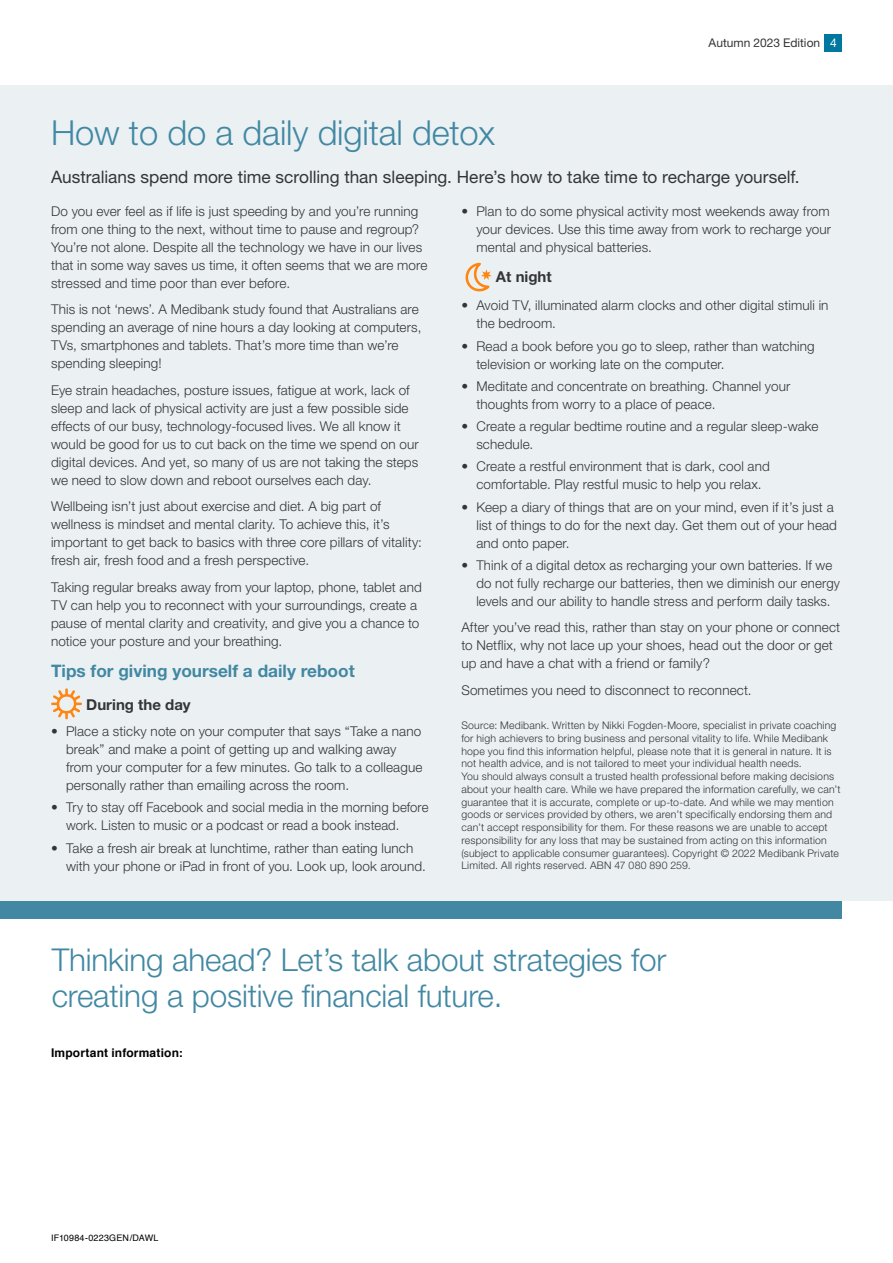
<style>
.page{position:relative;width:893px;height:1263px;background:#fff}
.page>*{position:absolute;margin:0;border:0;box-sizing:border-box;transform-origin:0 0}
.t1{font:300 34.5px "Helvetica Neue LT Std";letter-spacing:-.005em;color:#4288a3}
.t2{font:300 31.5px/36px "Helvetica Neue LT Std";letter-spacing:-.005em;color:#4288a3}
.t3{font:17.25px "Helvetica Neue LT Std";color:#353538}
.t4{font:700 17.25px "Helvetica Neue LT Std";color:#4288a3}
.t5{font:700 15px "Helvetica Neue LT Std";color:#353538}
.t6{font:300 13.5px/18px "Helvetica Neue LT Std";letter-spacing:.01em;color:#353538}
.t7{font:700 12px "Helvetica";letter-spacing:.015em;color:#000}
.t8{font:12px "Helvetica Neue LT Std";color:#353538}
.t9{font:300 10.5px/12.8px "Helvetica Neue LT Std";letter-spacing:.02em;color:#353538}
.t10{font:9px "Helvetica";letter-spacing:.02em;color:#000}
.s1{color:#fff}
</style>
<div class="page">
<div style="left:0;top:901px;width:842px;height:17px;background:#4288a3"></div>
<div style="left:0;top:85px;width:893px;height:816px;background:#ebf1f3"></div>
<div style="left:825px;top:34px;width:17px;height:17px;background:#00779f"></div>
<svg style="left:51px;top:688px;width:31px;height:32px"></svg>
<svg style="left:465px;top:262px;width:27px;height:30px"></svg>
<p class="t8" style="left:709px;top:36px;width:130px">Autumn 2023 Edition <span class="s1">4</span></p>
<h1 class="t1" style="left:51px;top:111px;width:446px">How to do a daily digital detox</h1>
<p class="t3" style="left:51px;top:166px;width:750px">Australians spend more time scrolling than sleeping. Here’s how to take time to recharge yourself.</p>
<p class="t6" style="left:51px;top:202px;width:378px">Do you ever feel as if life is just speeding by and you’re running from one thing to the next, without time to pause and regroup?<br>You’re not alone. Despite all the technology we have in our lives that in some way saves us time, it often seems that we are more stressed and time poor than ever before.</p>
<p class="t6" style="left:51px;top:300px;width:372px">This is not ‘news’. A Medibank study found that Australians are spending an average of nine hours a day looking at computers, TVs, smartphones and tablets. That’s more time than we’re spending sleeping!</p>
<p class="t6" style="left:51px;top:381px;width:369px">Eye strain headaches, posture issues, fatigue at work, lack of sleep and lack of physical activity are just a few possible side effects of our busy, technology-focused lives. We all know it would be good for us to cut back on the time we spend on our digital devices. And yet, so many of us are not taking the steps we need to slow down and reboot ourselves each day.</p>
<p class="t6" style="left:51px;top:497px;width:372px">Wellbeing isn’t just about exercise and diet. A big part of wellness is mindset and mental clarity. To achieve this, it’s important to get back to basics with three core pillars of vitality: fresh air, fresh food and a fresh perspective.</p>
<p class="t6" style="left:51px;top:577px;width:372px">Taking regular breaks away from your laptop, phone, tablet and TV can help you to reconnect with your surroundings, create a pause of mental clarity and creativity, and give you a chance to notice your posture and your breathing.</p>
<p class="t4" style="left:51px;top:660px;width:305px">Tips for giving yourself a daily reboot</p>
<p class="t5" style="left:86px;top:695px;width:106px">During the day</p>
<p class="t6" style="left:66px;top:722px;width:358px;text-indent:-15px">• Place a sticky note on your computer that says “Take a nano break” and make a point of getting up and walking away from your computer for a few minutes. Go talk to a colleague personally rather than emailing across the room.</p>
<p class="t6" style="left:66px;top:798px;width:364px;text-indent:-15px">• Try to stay off Facebook and social media in the morning before work. Listen to music or a podcast or read a book instead.</p>
<p class="t6" style="left:66px;top:838px;width:361px;text-indent:-15px">• Take a fresh air break at lunchtime, rather than eating lunch with your phone or iPad in front of you. Look up, look around.</p>
<p class="t6" style="left:476px;top:202px;width:356px;text-align:justify;text-indent:-15px">• Plan to do some physical activity most weekends away from your devices. Use this time away from work to recharge your mental and physical batteries.</p>
<p class="t5" style="left:496px;top:268px;width:57px">At night</p>
<p class="t6" style="left:476px;top:296px;width:354px;text-indent:-15px">• Avoid TV, illuminated alarm clocks and other digital stimuli in the bedroom.</p>
<p class="t6" style="left:476px;top:337px;width:340px;text-indent:-15px">• Read a book before you go to sleep, rather than watching television or working late on the computer.</p>
<p class="t6" style="left:476px;top:377px;width:315px;text-indent:-15px">• Meditate and concentrate on breathing. Channel your thoughts from worry to a place of peace.</p>
<p class="t6" style="left:476px;top:417px;width:344px;text-indent:-15px">• Create a regular bedtime routine and a regular sleep-wake schedule.</p>
<p class="t6" style="left:461px;top:457px;width:310px;text-align:center">• Create a restful environment that is dark, cool and comfortable. Play restful music to help you relax.</p>
<p class="t6" style="left:476px;top:498px;width:362px;text-indent:-15px">• Keep a diary of things that are on your mind, even if it’s just a list of things to do for the next day. Get them out of your head and onto paper.</p>
<p class="t6" style="left:476px;top:556px;width:365px;text-indent:-15px">• Think of a digital detox as recharging your own batteries. If we do not fully recharge our batteries, then we diminish our energy levels and our ability to handle stress and perform daily tasks.</p>
<p class="t6" style="left:461px;top:618px;width:380px">After you’ve read this, rather than stay on your phone or connect to Netflix, why not lace up your shoes, head out the door or get up and have a chat with a friend or family?</p>
<p class="t6" style="left:461px;top:681px;width:292px">Sometimes you need to disconnect to reconnect.</p>
<p class="t9" style="left:461px;top:719px;width:381px">Source: Medibank. Written by Nikki Fogden-Moore, specialist in private coaching for high achievers to bring business and personal vitality to life. While Medibank hope you find this information helpful, please note that it is general in nature. It is not health advice, and is not tailored to meet your individual health needs.<br>You should always consult a trusted health professional before making decisions about your health care. While we have prepared the information carefully, we can’t guarantee that it is accurate, complete or up-to-date. And while we may mention goods or services provided by others, we aren’t specifically endorsing them and can’t accept responsibility for them. For these reasons we are unable to accept responsibility for any loss that may be sustained from acting on this information (subject to applicable consumer guarantees). Copyright © 2022 Medibank Private Limited. All rights reserved. ABN 47 080 890 259.</p>
<h2 class="t2" style="left:52px;top:941px;width:616px">Thinking ahead? Let’s talk about strategies for creating a positive financial future.</h2>
<p class="t7" style="left:51px;top:1043px;width:133px">Important information:</p>
<p class="t10" style="left:51px;top:1231px;width:109px">IF10984-0223GEN/DAWL</p>
</div>
